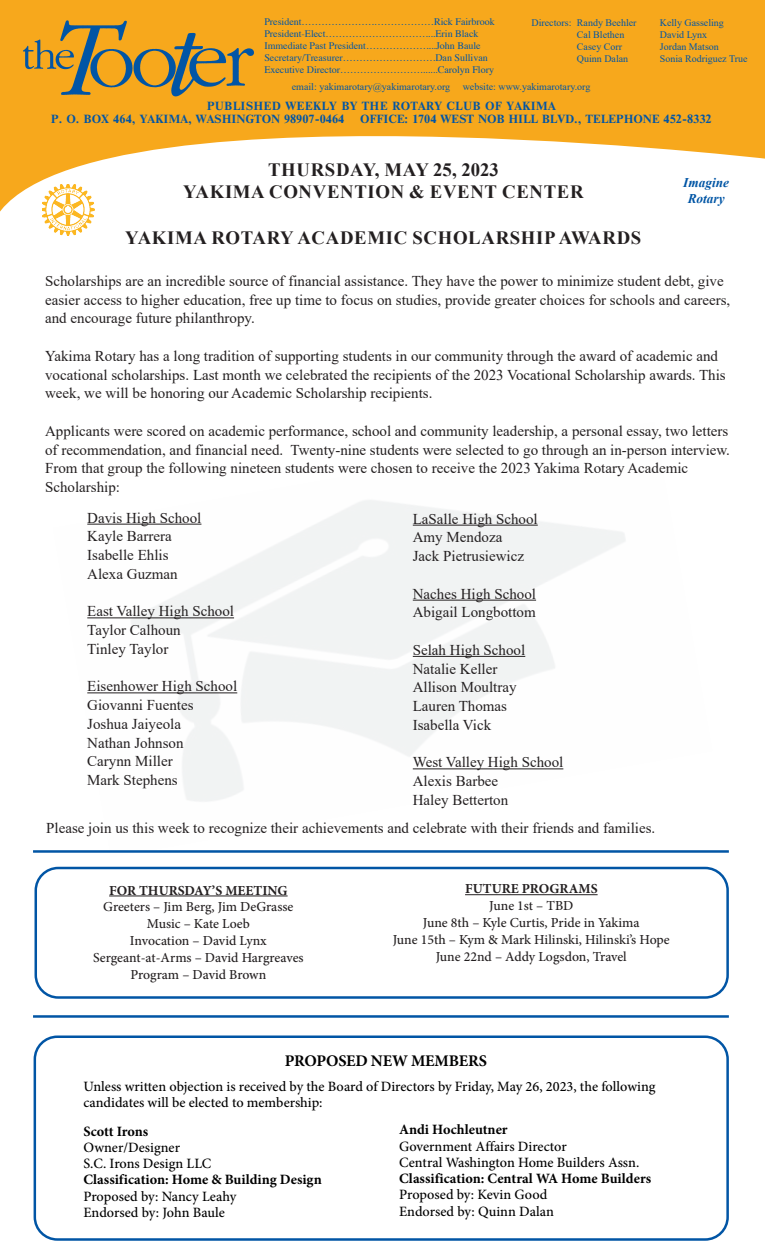
<style>
.page{position:relative;width:765px;height:1260px;background:#fff}
.page>*{position:absolute;margin:0;border:0;box-sizing:border-box;transform-origin:0 0}
.t1{font:700 18.75px/22.5px "Times New Roman";letter-spacing:.035em;color:#231f20;text-align:center}
.t2{font:700 16.25px "Minion Pro";letter-spacing:-.01em;color:#000101}
.t3{font:15px/18.8px "Times New Roman";color:#231f20}
.t4{font:500 14.25px/16.2px "Minion Pro";color:#000101}
.t5{font:700 14.25px "Minion Pro";color:#000101}
.t6{font:500 13.75px/16.9px "Minion Pro";color:#231f20;text-align:center}
.t7{font:700 13.75px "Minion Pro";color:#231f20}
.t8{font:italic 700 13.25px/15.2px "Times New Roman";color:#0155a5;text-align:center}
.t9{font:700 11.25px/13.5px "Times";letter-spacing:.03em;color:#0155a5}
.t10{font:700 11.25px "Times";color:#0155a5}
.t11{font:10px/12px "Times";color:#0155a5}
.t12{font:10px/12px "Times New Roman";color:#0155a5}
</style>
<div class="page">
<div style="left:35px;top:867px;width:694px;height:132px;border:2px solid #0155a5;border-radius:22px"></div>
<svg style="left:0;top:0;width:765px;height:236px;fill:#f7a81c"></svg>
<img style="left:21px;top:17px;width:235px;height:81px">
<img style="left:43px;top:185px;width:52px;height:50px">
<hr style="left:109px;top:896px;width:179px;height:1px;background:#231f20">
<hr style="left:465px;top:894px;width:133px;height:1px;background:#231f20">
<hr style="left:33px;top:850px;width:696px;height:3px;background:#0155a5">
<hr style="left:33px;top:1015px;width:696px;height:3px;background:#0155a5">
<hr style="left:87px;top:524px;width:114px;height:1px;background:#231f20">
<hr style="left:87px;top:618px;width:147px;height:1px;background:#231f20">
<hr style="left:87px;top:693px;width:150px;height:1px;background:#231f20">
<hr style="left:413px;top:525px;width:125px;height:1px;background:#231f20">
<hr style="left:413px;top:600px;width:123px;height:1px;background:#231f20">
<hr style="left:413px;top:656px;width:112px;height:1px;background:#231f20">
<hr style="left:413px;top:769px;width:150px;height:1px;background:#231f20">
<div style="left:34px;top:1035px;width:695px;height:206px;border:2px solid #0155a5;border-radius:22px"></div>
<p class="t11" style="left:264px;top:15px;width:232px">President………………….………………Rick Fairbrook President-Elect…………………………....Erin Black Immediate Past President………………....John Baule Secretary/Treasurer……………………….Dan Sullivan Executive Director…………………….......Carolyn Flory</p>
<p class="t12" style="left:292px;top:81px;width:160px">email: yakimarotary@yakimarotary.org</p>
<p class="t12" style="left:463px;top:81px;width:129px">website: www.yakimarotary.org</p>
<p class="t9" style="left:51px;top:99px;width:506px;text-indent:156px">PUBLISHED WEEKLY BY THE ROTARY CLUB OF YAKIMA<br>P. O. BOX 464, YAKIMA, WASHINGTON 98907-0464</p>
<p class="t12" style="left:577px;top:16px;width:61px;text-indent:-45px">Directors: Randy Beehler<br>Cal Blethen<br>Casey Corr<br>Quinn Dalan</p>
<p class="t12" style="left:660px;top:17px;width:89px">Kelly Gasseling<br>David Lynx<br>Jordan Matson<br>Sonia Rodriguez True</p>
<p class="t10" style="left:360px;top:112px;width:353px">OFFICE: 1704 WEST NOB HILL BLVD., TELEPHONE 452-8332</p>
<p class="t1" style="left:183px;top:158px;width:402px">THURSDAY, MAY 25, 2023<br>YAKIMA CONVENTION &amp; EVENT CENTER</p>
<p class="t1" style="left:125px;top:226px;width:518px">YAKIMA ROTARY ACADEMIC SCHOLARSHIP AWARDS</p>
<p class="t8" style="left:683px;top:175px;width:47px">Imagine<br>Rotary</p>
<p class="t3" style="left:45px;top:271px;width:687px">Scholarships are an incredible source of financial assistance. They have the power to minimize student debt, give easier access to higher education, free up time to focus on studies, provide greater choices for schools and careers, and encourage future philanthropy.</p>
<p class="t3" style="left:45px;top:346px;width:682px">Yakima Rotary has a long tradition of supporting students in our community through the award of academic and vocational scholarships. Last month we celebrated the recipients of the 2023 Vocational Scholarship awards. This week, we will be honoring our Academic Scholarship recipients.</p>
<p class="t3" style="left:45px;top:421px;width:686px">Applicants were scored on academic performance, school and community leadership, a personal essay, two letters of recommendation, and financial need. Twenty-nine students were selected to go through an in-person interview.<br>From that group the following nineteen students were chosen to receive the 2023 Yakima Rotary Academic Scholarship:</p>
<p class="t3" style="left:87px;top:508px;width:116px">Davis High School<br>Kayle Barrera<br>Isabelle Ehlis<br>Alexa Guzman</p>
<p class="t3" style="left:87px;top:601px;width:148px">East Valley High School<br>Taylor Calhoun<br>Tinley Taylor</p>
<p class="t3" style="left:87px;top:676px;width:151px">Eisenhower High School<br>Giovanni Fuentes<br>Joshua Jaiyeola<br>Nathan Johnson<br>Carynn Miller<br>Mark Stephens</p>
<p class="t3" style="left:413px;top:509px;width:126px">LaSalle High School<br>Amy Mendoza<br>Jack Pietrusiewicz</p>
<p class="t3" style="left:413px;top:584px;width:125px">Naches High School<br>Abigail Longbottom</p>
<p class="t3" style="left:413px;top:640px;width:114px">Selah High School<br>Natalie Keller<br>Allison Moultray<br>Lauren Thomas<br>Isabella Vick</p>
<p class="t3" style="left:413px;top:752px;width:152px">West Valley High School<br>Alexis Barbee<br>Haley Betterton</p>
<p class="t3" style="left:46px;top:818px;width:611px">Please join us this week to recognize their achievements and celebrate with their friends and families.</p>
<p class="t7" style="left:109px;top:881px;width:180px">FOR THURSDAY’S MEETING</p>
<p class="t6" style="left:93px;top:899px;width:212px">Greeters – Jim Berg, Jim DeGrasse<br>Music – Kate Loeb<br>Invocation – David Lynx<br>Sergeant-at-Arms – David Hargreaves<br>Program – David Brown</p>
<p class="t7" style="left:465px;top:879px;width:134px">FUTURE PROGRAMS</p>
<p class="t6" style="left:393px;top:897px;width:279px">June 1st – TBD<br>June 8th – Kyle Curtis, Pride in Yakima<br>June 15th – Kym &amp; Mark Hilinski, Hilinski’s Hope<br>June 22nd – Addy Logsdon, Travel</p>
<p class="t2" style="left:285px;top:1049px;width:204px">PROPOSED NEW MEMBERS</p>
<p class="t4" style="left:83px;top:1078px;width:574px">Unless written objection is received by the Board of Directors by Friday, May 26, 2023, the following candidates will be elected to membership:</p>
<p class="t5" style="left:83px;top:1121px;width:66px">Scott Irons</p>
<p class="t4" style="left:83px;top:1139px;width:130px">Owner/Designer<br>S.C. Irons Design LLC</p>
<p class="t5" style="left:83px;top:1170px;width:240px">Classification: Home &amp; Building Design</p>
<p class="t4" style="left:83px;top:1188px;width:154px">Proposed by: Nancy Leahy<br>Endorsed by: John Baule</p>
<p class="t5" style="left:399px;top:1120px;width:110px">Andi Hochleutner</p>
<p class="t4" style="left:399px;top:1138px;width:242px">Government Affairs Director<br>Central Washington Home Builders Assn.</p>
<p class="t5" style="left:399px;top:1169px;width:254px">Classification: Central WA Home Builders</p>
<p class="t4" style="left:399px;top:1187px;width:156px">Proposed by: Kevin Good<br>Endorsed by: Quinn Dalan</p>
</div>
